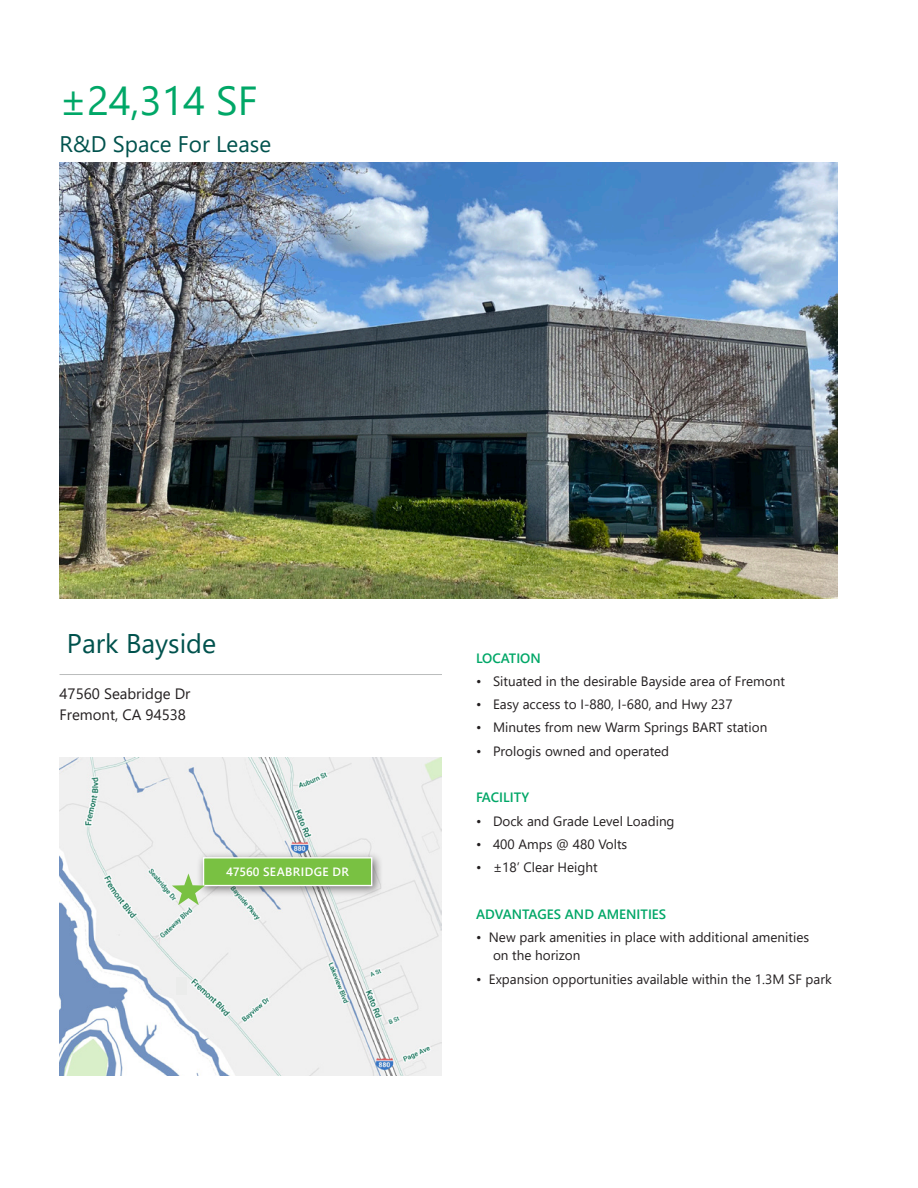
<style>
.page{position:relative;width:918px;height:1188px;background:#fff}
.page>*{position:absolute;margin:0;border:0;box-sizing:border-box;transform-origin:0 0}
.t1{font:40.5px "Segoe UI";color:#00a767}
.t2{font:27px "Segoe UI";color:#00524d}
.t3{font:22.5px "Segoe UI";color:#00524d}
.t4{font:15px/21px "Segoe UI";color:#231f20}
.t5{font:13.5px/18px "Segoe UI";color:#231f20}
.t6{font:600 13.5px "Segoe UI";color:#00a767}
.PropertyStreet_FutXB{font:600 12px "Segoe UI";letter-spacing:.035em;color:#fff}
</style>
<div class="page">
<hr style="left:60px;top:674px;width:382px;height:1px;background:#babcbc">
<img style="left:60px;top:757px;width:382px;height:319px">
<div style="left:197px;top:851px;width:186px;height:46px;background:#231f20;opacity:.59"></div>
<svg style="left:172px;top:856px;width:201px;height:49px"></svg>
<div style="left:176px;top:977px;width:11px;height:17px;background:#ebeceb"></div>
<img style="left:60px;top:163px;width:777px;height:435px">
<h1 class="t1" style="left:60px;top:62px;width:200px">±24,314 SF</h1>
<h3 class="t3" style="left:60px;top:123px;width:213px">R&amp;D Space For Lease</h3>
<p class="t2" style="left:67px;top:618px;width:151px">Park Bayside</p>
<p class="t4" style="left:60px;top:682px;width:133px">47560 Seabridge Dr<br>Fremont, CA 94538</p>
<p class="PropertyStreet_FutXB" style="left:226px;top:860px;width:124px">47560 SEABRIDGE DR</p>
<p class="t6" style="left:476px;top:645px;width:66px">LOCATION</p>
<p class="t5" style="left:476px;top:671px;width:310px">• Situated in the desirable Bayside area of Fremont</p>
<p class="t5" style="left:476px;top:694px;width:258px">• Easy access to I-880, I-680, and Hwy 237</p>
<p class="t5" style="left:476px;top:717px;width:293px">• Minutes from new Warm Springs BART station</p>
<p class="t5" style="left:476px;top:741px;width:195px">• Prologis owned and operated</p>
<p class="t6" style="left:476px;top:785px;width:55px">FACILITY</p>
<p class="t5" style="left:476px;top:811px;width:200px">• Dock and Grade Level Loading</p>
<p class="t5" style="left:476px;top:834px;width:153px">• 400 Amps @ 480 Volts</p>
<p class="t5" style="left:476px;top:857px;width:123px">• ±18’ Clear Height</p>
<p class="t6" style="left:476px;top:901px;width:192px">ADVANTAGES AND AMENITIES</p>
<p class="t5" style="left:493px;top:927px;width:318px;text-indent:-17px">• New park amenities in place with additional amenities on the horizon</p>
<p class="t5" style="left:476px;top:969px;width:357px">• Expansion opportunities available within the 1.3M SF park</p>
</div>
